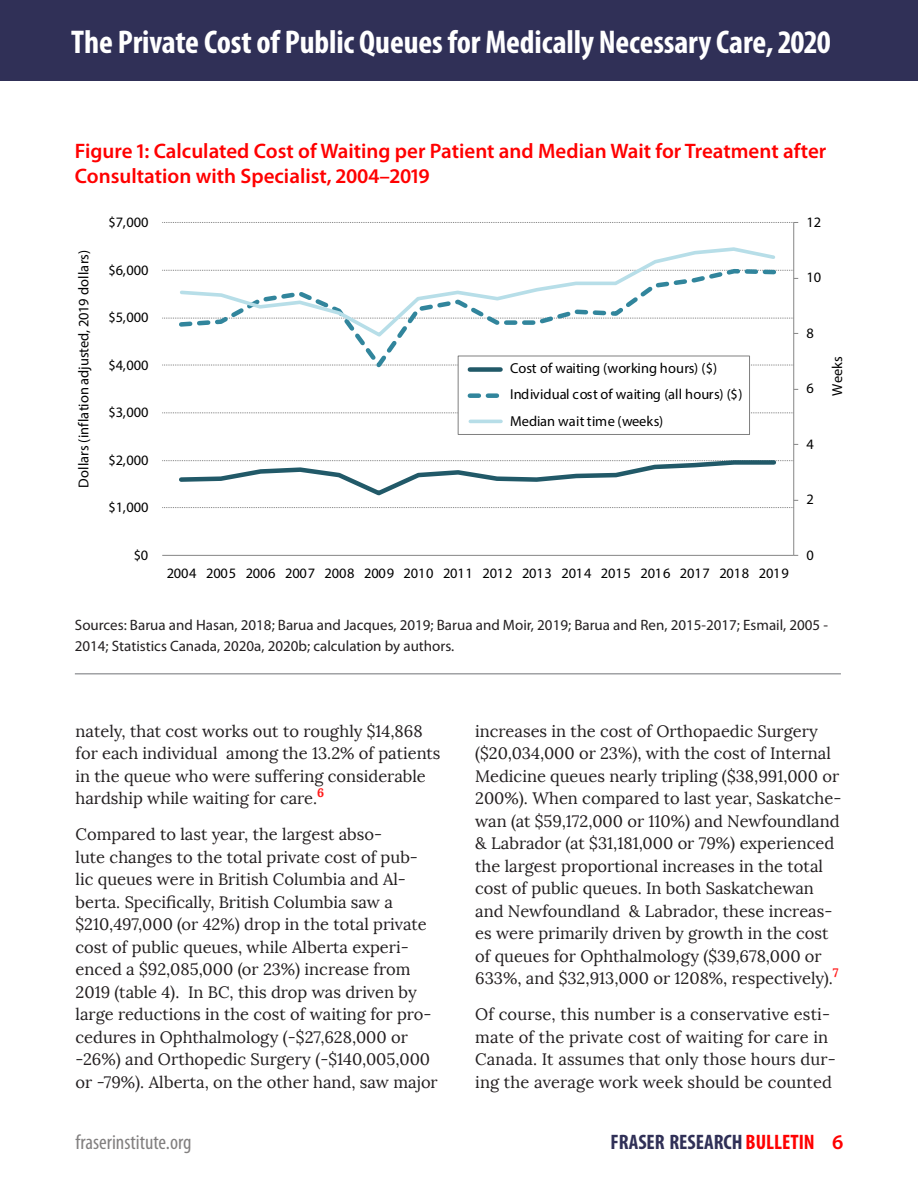
<style>
.page{position:relative;width:918px;height:1188px;background:#fff}
.page>*{position:absolute;margin:0;border:0;box-sizing:border-box;transform-origin:0 0}
.t1{font:700 condensed 33px "Myriad Pro";letter-spacing:-.005em;color:#fff}
.Table_head{font:600 21px/25.5px "Myriad Pro";color:#f00}
.t2{font:700 condensed 21px "Myriad Pro";color:#303057}
.t3{font:condensed 21px "Myriad Pro";color:#828080}
.t4{font:16.5px/22.5px "Lora";color:#231f20}
.table_source{font:15px/21px "Myriad Pro";color:#231f20}
.t5{font:14.4px/26.1px "Myriad Pro";color:#000}
.s1{color:#f00}
.s2{font-weight:600;font-stretch:normal;color:#f00}
</style>
<div class="page">
<div style="left:0;top:0;width:918px;height:81px;background:#303057"></div>
<hr style="left:75px;top:673px;width:766px;height:1px;background:#808285">
<svg style="left:162px;top:507px;width:631px;height:1px"></svg>
<svg style="left:162px;top:412px;width:631px;height:1px"></svg>
<svg style="left:162px;top:365px;width:631px;height:1px"></svg>
<svg style="left:162px;top:318px;width:631px;height:1px"></svg>
<svg style="left:162px;top:270px;width:631px;height:1px"></svg>
<hr style="left:793px;top:222px;width:1px;height:333px;background:#868686">
<svg style="left:162px;top:222px;width:636px;height:1px"></svg>
<hr style="left:162px;top:555px;width:632px;height:1px;background:#868686">
<svg style="left:162px;top:458px;width:636px;height:43px"></svg>
<svg style="left:176px;top:269px;width:603px;height:104px"></svg>
<svg style="left:178px;top:247px;width:600px;height:92px"></svg>
<div style="left:458px;top:356px;width:292px;height:79px;background:#fff;border:1px solid #7f7f7f"></div>
<div style="left:470px;top:367px;width:31px;height:5px;background:#215968"></div>
<svg style="left:470px;top:393px;width:30px;height:5px"></svg>
<hr style="left:470px;top:420px;width:31px;height:3px;background:#b7dee8">
<h1 class="t1" style="left:71px;top:21px;width:761px">The Private Cost of Public Queues for Medically Necessary Care, 2020</h1>
<p class="Table_head" style="left:75px;top:137px;width:753px">Figure 1: Calculated Cost of Waiting per Patient and Median Wait for Treatment after<br>Consultation with Specialist, 2004–2019</p>
<p class="t5" style="left:70px;top:488px;width:239px;rotate:-90deg">Dollars(inflation adjusted, 2019 dollars)</p>
<p class="t5" style="left:109px;top:209px;width:41px">$7,000</p>
<p class="t5" style="left:109px;top:256px;width:41px">$6,000</p>
<p class="t5" style="left:109px;top:304px;width:41px">$5,000</p>
<p class="t5" style="left:109px;top:351px;width:41px">$4,000</p>
<p class="t5" style="left:109px;top:399px;width:41px">$3,000</p>
<p class="t5" style="left:109px;top:446px;width:41px">$2,000</p>
<p class="t5" style="left:109px;top:494px;width:41px">$1,000</p>
<p class="t5" style="left:134px;top:541px;width:16px">$0</p>
<p class="t5" style="left:510px;top:355px;width:234px">Cost of waiting (working hours) ($)<br>Individual cost of waiting (all hours) ($)<br>Median wait time (weeks)</p>
<p class="t5" style="left:167px;top:560px;width:624px">2004 2005 2006 2007 2008 2009 2010 2011 2012 2013 2014 2015 2016 2017 2018 2019</p>
<p class="t5" style="left:807px;top:209px;width:16px">12</p>
<p class="t5" style="left:807px;top:264px;width:16px">10</p>
<p class="t5" style="left:807px;top:320px;width:9px">8</p>
<p class="t5" style="left:807px;top:375px;width:9px">6</p>
<p class="t5" style="left:807px;top:431px;width:9px">4</p>
<p class="t5" style="left:824px;top:396px;width:41px;rotate:-90deg">Weeks</p>
<p class="t5" style="left:807px;top:486px;width:9px">2</p>
<p class="t5" style="left:807px;top:541px;width:9px">0</p>
<p class="table_source" style="left:75px;top:615px;width:755px">Sources: Barua and Hasan, 2018; Barua and Jacques, 2019; Barua and Moir, 2019; Barua and Ren, 2015-2017; Esmail, 2005 -<br>2014; Statistics Canada, 2020a, 2020b; calculation by authors.</p>
<p class="t4" style="left:76px;top:720px;width:366px">nately, that cost works out to roughly $14,868 for each individual among the 13.2% of patients in the queue who were suffering considerable hardship while waiting for care.<sup>6</sup></p>
<p class="t4" style="left:76px;top:823px;width:364px">Compared to last year, the largest abso-<br>lute changes to the total private cost of pub&shy;lic queues were in British Columbia and Al&shy;berta. Specifically, British Columbia saw a $210,497,000 (or 42%) drop in the total private cost of public queues, while Alberta experi&shy;enced a $92,085,000 (or 23%) increase from 2019 (table 4). In BC, this drop was driven by large reductions in the cost of waiting for pro&shy;cedures in Ophthalmology (-$27,628,000 or -26%) and Orthopedic Surgery (-$140,005,000 or -79%). Alberta, on the other hand, saw major</p>
<p class="t4" style="left:475px;top:720px;width:368px">increases in the cost of Orthopaedic Surgery ($20,034,000 or 23%), with the cost of Internal Medicine queues nearly tripling ($38,991,000 or 200%). When compared to last year, Saskatche&shy;wan (at $59,172,000 or 110%) and Newfoundland &amp; Labrador (at $31,181,000 or 79%) experienced the largest proportional increases in the total cost of public queues. In both Saskatchewan and Newfoundland &amp; Labrador, these increas&shy;es were primarily driven by growth in the cost of queues for Ophthalmology ($39,678,000 or 633%, and $32,913,000 or 1208%, respectively).<sup>7</sup></p>
<p class="t4" style="left:475px;top:1003px;width:362px">Of course, this number is a conservative esti&shy;mate of the private cost of waiting for care in Canada. It assumes that only those hours dur&shy;ing the average work week should be counted</p>
<p class="t3" style="left:76px;top:1129px;width:117px">fraserinstitute.org</p>
<p class="t2" style="left:611px;top:1129px;width:234px">FRASER RESEARCH <span class="s1">BULLETIN</span> <span class="s2">6</span></p>
</div>
